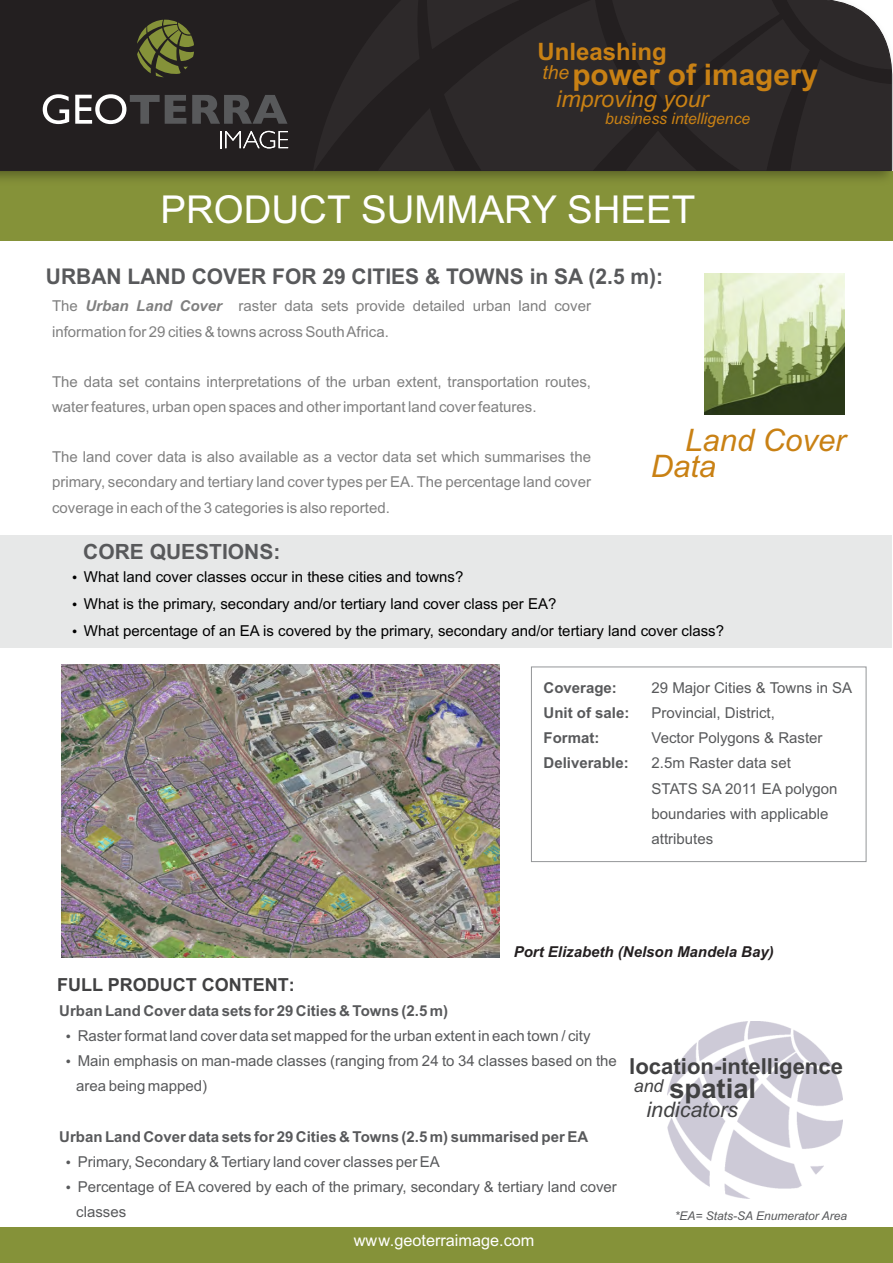
<style>
.page{position:relative;width:893px;height:1263px;background:#fff}
.page>*{position:absolute;margin:0;border:0;box-sizing:border-box;transform-origin:0 0}
.t1{font:38.4px "Arial";color:#fff}
.t2{font:italic 31.05px "Arial";color:#c98114}
.t3{font:700 29.7px "Arial";color:#c98114}
.t4{font:700 27.45px "Arial";color:#414142}
.t5{font:700 24px "Arial";color:#c98114}
.t6{font:italic 23.25px "Arial";color:#c98114}
.t7{font:700 22.05px "Arial";color:#414142}
.t8{font:700 21.6px "Arial";color:#58595b}
.t9{font:italic 21.45px "Arial";color:#414142}
.t10{font:700 21px "Arial";color:#58595b}
.t11{font:italic 19.35px "Arial";color:#c98114}
.t12{font:700 18px "Arial";color:#414142}
.t13{font:italic 17.85px "Arial";color:#414142}
.t14{font:16.2px "Arial";color:#fff}
.t15{font:italic 15.75px "Arial";color:#c98114}
.t16{font:15px/25.2px "Arial";color:#808080}
.t17{font:15px/25.2px "Arial";color:#58595b}
.t18{font:15px/27px "Arial";color:#000}
.t19{font:700 15px "Arial";color:#58595b}
.t20{font:italic 700 15px "Arial";color:#231f20}
.t21{font:italic 12px "Arial";color:#58595b}
.s1{font-weight:700;font-style:italic}
</style>
<div class="page">
<div style="left:0;top:535px;width:891px;height:113px;background:#e7e8e8"></div>
<div style="left:0;top:171px;width:893px;height:70px;background:#859239"></div>
<div style="left:0;top:0;width:313px;height:171px;background:#231f20"></div>
<svg style="left:43px;top:94px;width:26px;height:30px"></svg>
<svg style="left:75px;top:94px;width:111px;height:30px;background:#585657"></svg>
<svg style="left:192px;top:95px;width:96px;height:29px;background:#424042"></svg>
<svg style="left:220px;top:131px;width:68px;height:17px"></svg>
<svg style="left:137px;top:20px;width:57px;height:57px;background:#565b2d"></svg>
<svg style="left:313px;top:0;width:579px;height:171px;background:#2b2728"></svg>
<div style="left:0;top:1227px;width:893px;height:36px;background:#859239"></div>
<div style="left:531px;top:666px;width:335px;height:196px;border:1px solid #949698"></div>
<img style="left:667px;top:1021px;width:175px;height:177px">
<img style="left:61px;top:665px;width:438px;height:292px">
<img style="left:704px;top:274px;width:140px;height:140px">
<h3 class="t5" style="left:538px;top:42px;width:131px">Unleashing</h3>
<h3 class="t3" style="left:572px;top:63px;width:247px">power of imagery</h3>
<h3 class="t6" style="left:556px;top:90px;width:154px">improving your</h3>
<p class="t15" style="left:605px;top:113px;width:147px">business intelligence</p>
<p class="t11" style="left:542px;top:65px;width:28px">the</p>
<h1 class="t1" style="left:160px;top:195px;width:536px">PRODUCT SUMMARY SHEET</h1>
<h3 class="t8" style="left:46px;top:268px;width:619px">URBAN LAND COVER FOR 29 CITIES &amp; TOWNS in SA (2.5 m):</h3>
<p class="t16" style="left:52px;top:295px;width:540px">The <span class="s1">Urban Land Cover</span> raster data sets provide detailed urban land cover information for 29 cities &amp; towns across South Africa.</p>
<p class="t16" style="left:52px;top:370px;width:540px">The data set contains interpretations of the urban extent, transportation routes, water features, urban open spaces and other important land cover features.</p>
<p class="t16" style="left:52px;top:446px;width:540px;text-align:justify">The land cover data is also available as a vector data set which summarises the primary, secondary and tertiary land cover types per EA. The percentage land cover coverage in each of the 3 categories is also reported.</p>
<h2 class="t2" style="left:685px;top:428px;width:162px">Land Cover</h2>
<h2 class="t2" style="left:651px;top:455px;width:67px">Data</h2>
<h3 class="t10" style="left:83px;top:544px;width:199px">CORE QUESTIONS:</h3>
<p class="t18" style="left:84px;top:565px;width:642px">What land cover classes occur in these cities and towns?<br>What is the primary, secondary and/or tertiary land cover class per EA?<br>What percentage of an EA is covered by the primary, secondary and/or tertiary land cover class?</p>
<p class="t19" style="left:544px;top:682px;width:75px">Coverage:</p>
<p class="t17" style="left:652px;top:676px;width:202px">29 Major Cities &amp; Towns in SA</p>
<p class="t19" style="left:544px;top:707px;width:87px">Unit of sale:</p>
<p class="t17" style="left:652px;top:702px;width:125px">Provincial, District,</p>
<p class="t19" style="left:544px;top:732px;width:57px">Format:</p>
<p class="t17" style="left:652px;top:727px;width:172px">Vector Polygons &amp; Raster</p>
<p class="t19" style="left:544px;top:757px;width:87px">Deliverable:</p>
<p class="t17" style="left:652px;top:752px;width:187px">2.5m Raster data set<br>STATS SA 2011 EA polygon boundaries with applicable attributes</p>
<p class="t12" style="left:57px;top:977px;width:239px">FULL PRODUCT CONTENT:</p>
<p class="t20" style="left:514px;top:946px;width:262px">Port Elizabeth (Nelson Mandela Bay)</p>
<p class="t19" style="left:59px;top:1005px;width:390px">Urban Land Cover data sets for 29 Cities &amp; Towns (2.5 m)</p>
<p class="t17" style="left:76px;top:1025px;width:542px">Raster format land cover data set mapped for the urban extent in each town / city<br>Main emphasis on man-made classes (ranging from 24 to 34 classes based on the area being mapped)</p>
<p class="t19" style="left:59px;top:1131px;width:531px">Urban Land Cover data sets for 29 Cities &amp; Towns (2.5 m) summarised per EA</p>
<p class="t17" style="left:76px;top:1150px;width:542px">Primary, Secondary &amp; Tertiary land cover classes per EA<br>Percentage of EA covered by each of the primary, secondary &amp; tertiary land cover classes</p>
<p class="t14" style="left:354px;top:1234px;width:182px">www.geoterraimage.com</p>
<h3 class="t7" style="left:629px;top:1058px;width:215px">location-intelligence</h3>
<h3 class="t4" style="left:669px;top:1077px;width:88px">spatial</h3>
<h3 class="t9" style="left:646px;top:1102px;width:93px">indicators</h3>
<p class="t13" style="left:634px;top:1079px;width:31px">and</p>
<p class="t21" style="left:675px;top:1211px;width:174px">*EA= Stats-SA Enumerator Area</p>
</div>
